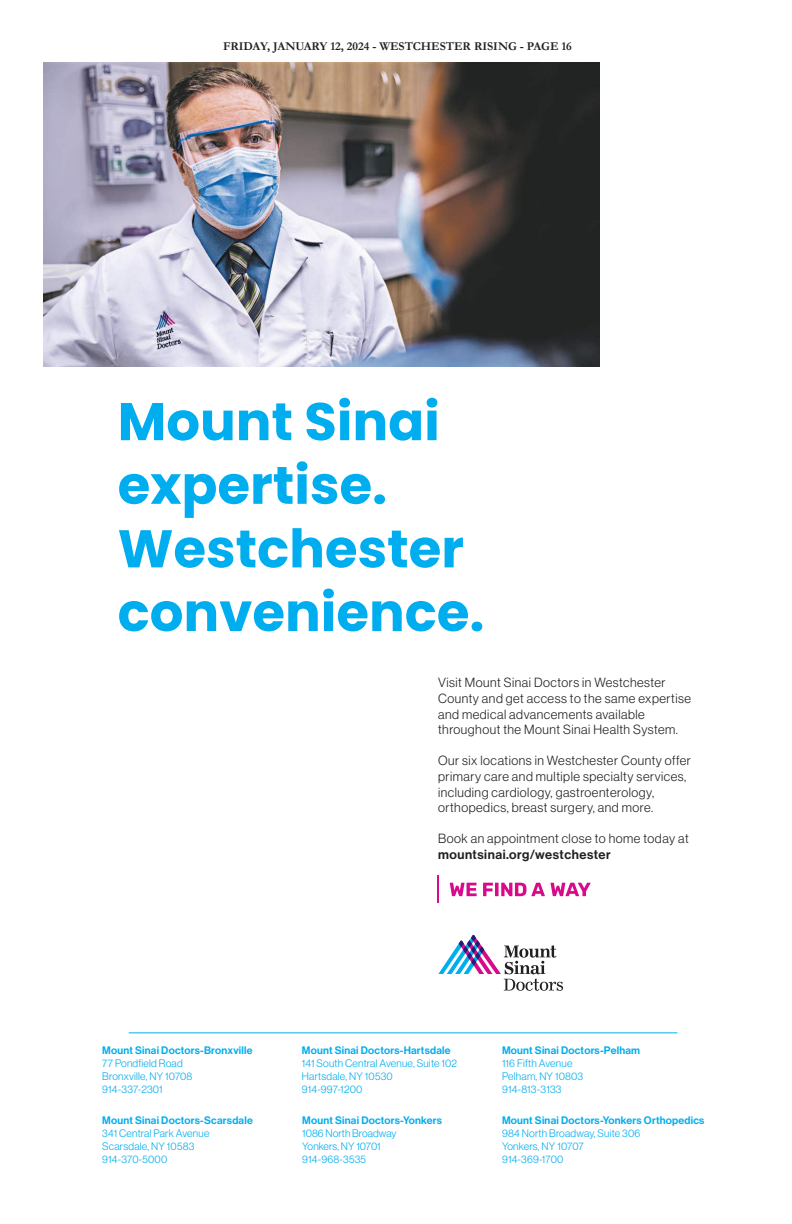
<style>
.page{position:relative;width:792px;height:1224px;background:#fff}
.page>*{position:absolute;margin:0;border:0;box-sizing:border-box;transform-origin:0 0}
.t1{font:700 53px/63.6px "Poppins";color:#00adef}
.t2{font:13px/15.6px "N Haas Grotesk DS Pro 45 Lt";letter-spacing:.04em;color:#221f1f}
.t3{font:13px "N Haas Grotesk DS Pro 65 Md";letter-spacing:.04em;color:#221f1f}
.t4{font:700 12px "Garamond";color:#221f1f}
.t5{font:10.7px/12.8px "N Haas Grotesk DS Pro 45 Lt";letter-spacing:.02em;color:#00adef}
.t6{font:10.7px "N Haas Grotesk DS Pro 65 Md";letter-spacing:.02em;color:#00adef}
</style>
<div class="page">
<hr style="left:129px;top:1033px;width:548px;height:1px;background:#00adef">
<svg style="left:438px;top:935px;width:125px;height:56px"></svg>
<svg style="left:450px;top:883px;width:27px;height:13px"></svg>
<svg style="left:483px;top:883px;width:62px;height:13px"></svg>
<svg style="left:551px;top:883px;width:39px;height:13px"></svg>
<svg style="left:437px;top:876px;width:1px;height:27px"></svg>
<img style="left:44px;top:62px;width:555px;height:304px">
<p class="t4" style="left:223px;top:42px;width:350px">FRIDAY, JANUARY 12, 2024 - WESTCHESTER RISING - PAGE 16</p>
<h1 class="t1" style="left:118px;top:394px;width:368px">Mount Sinai expertise.<br>Westchester convenience.</h1>
<p class="t2" style="left:438px;top:676px;width:255px">Visit Mount Sinai Doctors in Westchester County and get access to the same expertise and medical advancements available throughout the Mount Sinai Health System.</p>
<p class="t2" style="left:438px;top:754px;width:254px">Our six locations in Westchester County offer primary care and multiple specialty services, including cardiology, gastroenterology, orthopedics, breast surgery, and more.</p>
<p class="t2" style="left:438px;top:832px;width:252px">Book an appointment close to home today at</p>
<p class="t3" style="left:438px;top:850px;width:174px">mountsinai.org/westchester</p>
<p class="t6" style="left:102px;top:1046px;width:152px">Mount Sinai Doctors-Bronxville</p>
<p class="t5" style="left:102px;top:1058px;width:92px">77 Pondfield Road<br>Bronxville, NY 10708<br>914-337-2301</p>
<p class="t6" style="left:102px;top:1117px;width:152px">Mount Sinai Doctors-Scarsdale</p>
<p class="t5" style="left:102px;top:1128px;width:109px">341 Central Park Avenue<br>Scarsdale, NY 10583<br>914-370-5000</p>
<p class="t6" style="left:302px;top:1046px;width:150px">Mount Sinai Doctors-Hartsdale</p>
<p class="t5" style="left:302px;top:1058px;width:157px">141 South Central Avenue, Suite 102<br>Hartsdale, NY 10530<br>914-997-1200</p>
<p class="t6" style="left:302px;top:1117px;width:141px">Mount Sinai Doctors-Yonkers</p>
<p class="t5" style="left:302px;top:1128px;width:96px">1086 North Broadway<br>Yonkers, NY 10701<br>914-968-3535</p>
<p class="t6" style="left:502px;top:1046px;width:140px">Mount Sinai Doctors-Pelham</p>
<p class="t5" style="left:502px;top:1058px;width:83px">116 Fifth Avenue<br>Pelham, NY 10803<br>914-813-3133</p>
<p class="t6" style="left:502px;top:1117px;width:204px">Mount Sinai Doctors-Yonkers Orthopedics</p>
<p class="t5" style="left:502px;top:1128px;width:140px">984 North Broadway, Suite 306<br>Yonkers, NY 10707<br>914-369-1700</p>
</div>
